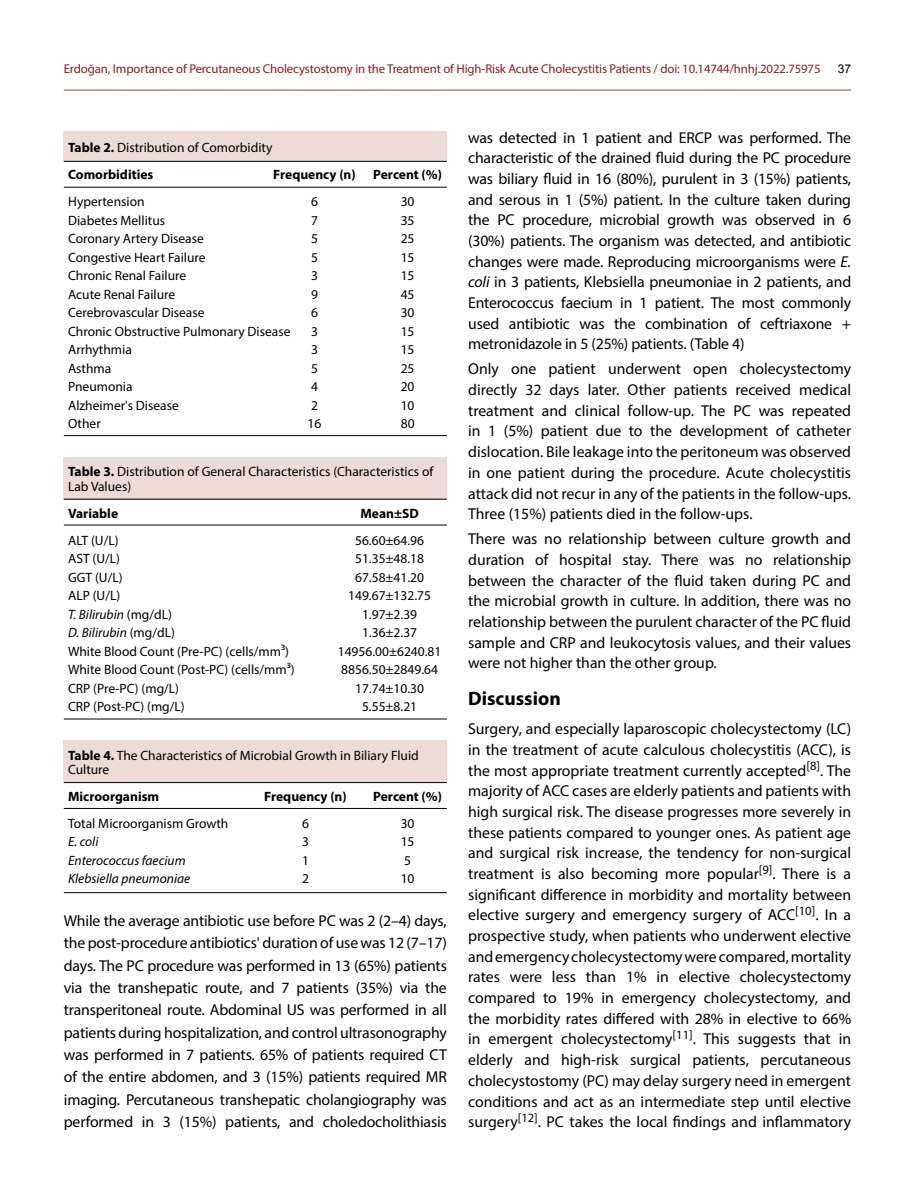
<style>
.page{position:relative;width:915px;height:1191px;background:#fff}
.page>*{position:absolute;margin:0;border:0;box-sizing:border-box;transform-origin:0 0}
.t1{font:700 19.5px "Myriad Pro";color:#000}
.t2{font:15.75px/20.7px "Myriad Pro";color:#000;text-align:justify}
.t3{font:13.5px/14.2px "Myriad Pro";color:#000}
.t4{font:italic 13.5px "Myriad Pro";color:#000}
.t5{font:700 13.5px "Myriad Pro";color:#000}
.t6{font:12.75px "Myriad Pro";letter-spacing:-.01em;color:#8f1b1e}
.t7{font:12px "Arial";color:#000}
.s1{font-weight:700}
.s2{font-style:normal}
.s3{font-style:italic}
</style>
<div class="page">
<hr style="left:64px;top:89px;width:786px;height:2px;background:#bd7f6c">
<div style="left:64px;top:131px;width:382px;height:30px;background:#ecdcd5"></div>
<hr style="left:64px;top:187px;width:382px;height:1px;background:#000">
<hr style="left:64px;top:435px;width:382px;height:1px;background:#000">
<hr style="left:64px;top:161px;width:382px;height:1px;background:#000">
<div style="left:64px;top:457px;width:382px;height:42px;background:#ecdcd5"></div>
<hr style="left:64px;top:525px;width:382px;height:1px;background:#000">
<hr style="left:64px;top:718px;width:382px;height:1px;background:#000">
<hr style="left:64px;top:499px;width:382px;height:1px;background:#000">
<div style="left:64px;top:740px;width:382px;height:42px;background:#ecdcd5"></div>
<hr style="left:64px;top:808px;width:382px;height:1px;background:#000">
<hr style="left:64px;top:892px;width:382px;height:1px;background:#000">
<hr style="left:64px;top:782px;width:382px;height:1px;background:#000">
<p class="t6" style="left:64px;top:61px;width:758px">Erdoğan, Importance of Percutaneous Cholecystostomy in the Treatment of High-Risk Acute Cholecystitis Patients / doi: 10.14744/hnhj.2022.75975</p>
<p class="t7" style="left:837px;top:60px;width:15px">37</p>
<p class="t3" style="left:68px;top:134px;width:206px;line-height:27px"><span class="s1">Table 2.</span> Distribution of Comorbidity<br><span class="s1">Comorbidities</span></p>
<p class="t5" style="left:273px;top:166px;width:84px">Frequency (n)</p>
<p class="t5" style="left:373px;top:166px;width:70px">Percent (%)</p>
<p class="t3" style="left:68px;top:194px;width:78px">Hypertension</p>
<p class="t3" style="left:311px;top:194px;width:8px">6</p>
<p class="t3" style="left:400px;top:194px;width:15px">30</p>
<p class="t3" style="left:68px;top:213px;width:98px">Diabetes Mellitus</p>
<p class="t3" style="left:311px;top:213px;width:8px">7</p>
<p class="t3" style="left:400px;top:213px;width:15px">35</p>
<p class="t3" style="left:68px;top:231px;width:137px">Coronary Artery Disease</p>
<p class="t3" style="left:311px;top:231px;width:8px">5</p>
<p class="t3" style="left:400px;top:231px;width:15px">25</p>
<p class="t3" style="left:68px;top:250px;width:139px">Congestive Heart Failure</p>
<p class="t3" style="left:311px;top:250px;width:8px">5</p>
<p class="t3" style="left:400px;top:250px;width:15px">15</p>
<p class="t3" style="left:68px;top:268px;width:120px">Chronic Renal Failure</p>
<p class="t3" style="left:311px;top:268px;width:8px">3</p>
<p class="t3" style="left:400px;top:268px;width:15px">15</p>
<p class="t3" style="left:68px;top:287px;width:109px">Acute Renal Failure</p>
<p class="t3" style="left:311px;top:287px;width:8px">9</p>
<p class="t3" style="left:400px;top:287px;width:15px">45</p>
<p class="t3" style="left:68px;top:305px;width:138px">Cerebrovascular Disease</p>
<p class="t3" style="left:311px;top:305px;width:8px">6</p>
<p class="t3" style="left:400px;top:305px;width:15px">30</p>
<p class="t3" style="left:68px;top:324px;width:224px">Chronic Obstructive Pulmonary Disease</p>
<p class="t3" style="left:311px;top:324px;width:8px">3</p>
<p class="t3" style="left:400px;top:324px;width:15px">15</p>
<p class="t3" style="left:68px;top:342px;width:65px">Arrhythmia</p>
<p class="t3" style="left:311px;top:342px;width:8px">3</p>
<p class="t3" style="left:400px;top:342px;width:15px">15</p>
<p class="t3" style="left:68px;top:361px;width:45px">Asthma</p>
<p class="t3" style="left:311px;top:361px;width:8px">5</p>
<p class="t3" style="left:400px;top:361px;width:15px">25</p>
<p class="t3" style="left:68px;top:379px;width:66px">Pneumonia</p>
<p class="t3" style="left:311px;top:379px;width:8px">4</p>
<p class="t3" style="left:400px;top:379px;width:15px">20</p>
<p class="t3" style="left:68px;top:398px;width:112px">Alzheimer's Disease</p>
<p class="t3" style="left:311px;top:398px;width:8px">2</p>
<p class="t3" style="left:400px;top:398px;width:15px">10</p>
<p class="t3" style="left:68px;top:416px;width:34px">Other</p>
<p class="t3" style="left:307px;top:416px;width:15px">16</p>
<p class="t3" style="left:400px;top:416px;width:15px">80</p>
<p class="t3" style="left:68px;top:464px;width:367px"><span class="s1">Table 3.</span> Distribution of General Characteristics (Characteristics of<br>Lab Values)</p>
<p class="t5" style="left:68px;top:504px;width:52px">Variable</p>
<p class="t5" style="left:360px;top:504px;width:60px">Mean±SD</p>
<p class="t3" style="left:68px;top:532px;width:52px">ALT (U/L)</p>
<p class="t3" style="left:355px;top:532px;width:71px">56.60±64.96</p>
<p class="t3" style="left:68px;top:551px;width:53px">AST (U/L)</p>
<p class="t3" style="left:355px;top:551px;width:71px">51.35±48.18</p>
<p class="t3" style="left:68px;top:569px;width:56px">GGT (U/L)</p>
<p class="t3" style="left:355px;top:569px;width:71px">67.58±41.20</p>
<p class="t3" style="left:68px;top:588px;width:54px">ALP (U/L)</p>
<p class="t3" style="left:348px;top:588px;width:84px">149.67±132.75</p>
<p class="t4" style="left:68px;top:605px;width:105px">T. Bilirubin <span class="s2">(mg/dL)</span></p>
<p class="t3" style="left:362px;top:606px;width:57px">1.97±2.39</p>
<p class="t4" style="left:68px;top:624px;width:108px">D. Bilirubin <span class="s2">(mg/dL)</span></p>
<p class="t3" style="left:362px;top:625px;width:57px">1.36±2.37</p>
<p class="t3" style="left:68px;top:644px;width:222px">White Blood Count (Pre-PC) (cells/mm³)</p>
<p class="t3" style="left:337px;top:644px;width:105px">14956.00±6240.81</p>
<p class="t3" style="left:68px;top:662px;width:228px">White Blood Count (Post-PC) (cells/mm³)</p>
<p class="t3" style="left:341px;top:662px;width:98px">8856.50±2849.64</p>
<p class="t3" style="left:68px;top:681px;width:112px">CRP (Pre-PC) (mg/L)</p>
<p class="t3" style="left:355px;top:681px;width:71px">17.74±10.30</p>
<p class="t3" style="left:68px;top:699px;width:118px">CRP (Post-PC) (mg/L)</p>
<p class="t3" style="left:362px;top:699px;width:57px">5.55±8.21</p>
<p class="t3" style="left:68px;top:747px;width:352px"><span class="s1">Table 4.</span> The Characteristics of Microbial Growth in Biliary Fluid<br>Culture</p>
<p class="t5" style="left:68px;top:787px;width:93px">Microorganism</p>
<p class="t5" style="left:264px;top:787px;width:84px">Frequency (n)</p>
<p class="t5" style="left:373px;top:787px;width:70px">Percent (%)</p>
<p class="t3" style="left:68px;top:816px;width:162px">Total Microorganism Growth</p>
<p class="t3" style="left:302px;top:816px;width:8px">6</p>
<p class="t3" style="left:400px;top:816px;width:15px">30</p>
<p class="t4" style="left:68px;top:833px;width:32px">E. coli</p>
<p class="t3" style="left:302px;top:834px;width:8px">3</p>
<p class="t3" style="left:400px;top:834px;width:15px">15</p>
<p class="t4" style="left:68px;top:852px;width:119px">Enterococcus faecium</p>
<p class="t3" style="left:302px;top:853px;width:8px">1</p>
<p class="t3" style="left:404px;top:853px;width:8px">5</p>
<p class="t4" style="left:68px;top:870px;width:124px">Klebsiella pneumoniae</p>
<p class="t3" style="left:302px;top:871px;width:8px">2</p>
<p class="t3" style="left:400px;top:871px;width:15px">10</p>
<p class="t2" style="left:64px;top:909px;width:384px;line-height:22.4px">While the average antibiotic use before PC was 2 (2–4) days, the post-procedure antibiotics' duration of use was 12 (7–17) days. The PC procedure was performed in 13 (65%) patients via the transhepatic route, and 7 patients (35%) via the transperitoneal route. Abdominal US was performed in all patients during hospitalization, and control ultrasonography was performed in 7 patients. 65% of patients required CT of the entire abdomen, and 3 (15%) patients required MR imaging. Percutaneous transhepatic cholangiography was performed in 3 (15%) patients, and choledocholithiasis</p>
<p class="t2" style="left:468px;top:127px;width:384px">was detected in 1 patient and ERCP was performed. The characteristic of the drained fluid during the PC procedure was biliary fluid in 16 (80%), purulent in 3 (15%) patients, and serous in 1 (5%) patient. In the culture taken during the PC procedure, microbial growth was observed in 6 (30%) patients. The organism was detected, and antibiotic changes were made. Reproducing microorganisms were <span class="s3">E. coli</span> in 3 patients, Klebsiella pneumoniae in 2 patients, and Enterococcus faecium in 1 patient. The most commonly used antibiotic was the combination of ceftriaxone + metronidazole in 5 (25%) patients. (Table 4)</p>
<p class="t2" style="left:468px;top:358px;width:384px">Only one patient underwent open cholecystectomy directly 32 days later. Other patients received medical treatment and clinical follow-up. The PC was repeated in 1 (5%) patient due to the development of catheter dislocation. Bile leakage into the peritoneum was observed in one patient during the procedure. Acute cholecystitis attack did not recur in any of the patients in the follow-ups.<br>Three (15%) patients died in the follow-ups.</p>
<p class="t2" style="left:468px;top:528px;width:384px">There was no relationship between culture growth and duration of hospital stay. There was no relationship between the character of the fluid taken during PC and the microbial growth in culture. In addition, there was no relationship between the purulent character of the PC fluid sample and CRP and leukocytosis values, and their values were not higher than the other group.</p>
<p class="t1" style="left:468px;top:685px;width:94px">Discussion</p>
<p class="t2" style="left:468px;top:718px;width:384px">Surgery, and especially laparoscopic cholecystectomy (LC) in the treatment of acute calculous cholecystitis (ACC), is the most appropriate treatment currently accepted<sup>[8]</sup>. The majority of ACC cases are elderly patients and patients with high surgical risk. The disease progresses more severely in these patients compared to younger ones. As patient age and surgical risk increase, the tendency for non-surgical treatment is also becoming more popular<sup>[9]</sup>. There is a significant difference in morbidity and mortality between elective surgery and emergency surgery of ACC<sup>[10]</sup>. In a prospective study, when patients who underwent elective and emergency cholecystectomy were compared, mortality rates were less than 1% in elective cholecystectomy compared to 19% in emergency cholecystectomy, and the morbidity rates differed with 28% in elective to 66% in emergent cholecystectomy<sup>[11]</sup>. This suggests that in elderly and high-risk surgical patients, percutaneous cholecystostomy (PC) may delay surgery need in emergent conditions and act as an intermediate step until elective surgery<sup>[12]</sup>. PC takes the local findings and inflammatory</p>
</div>
